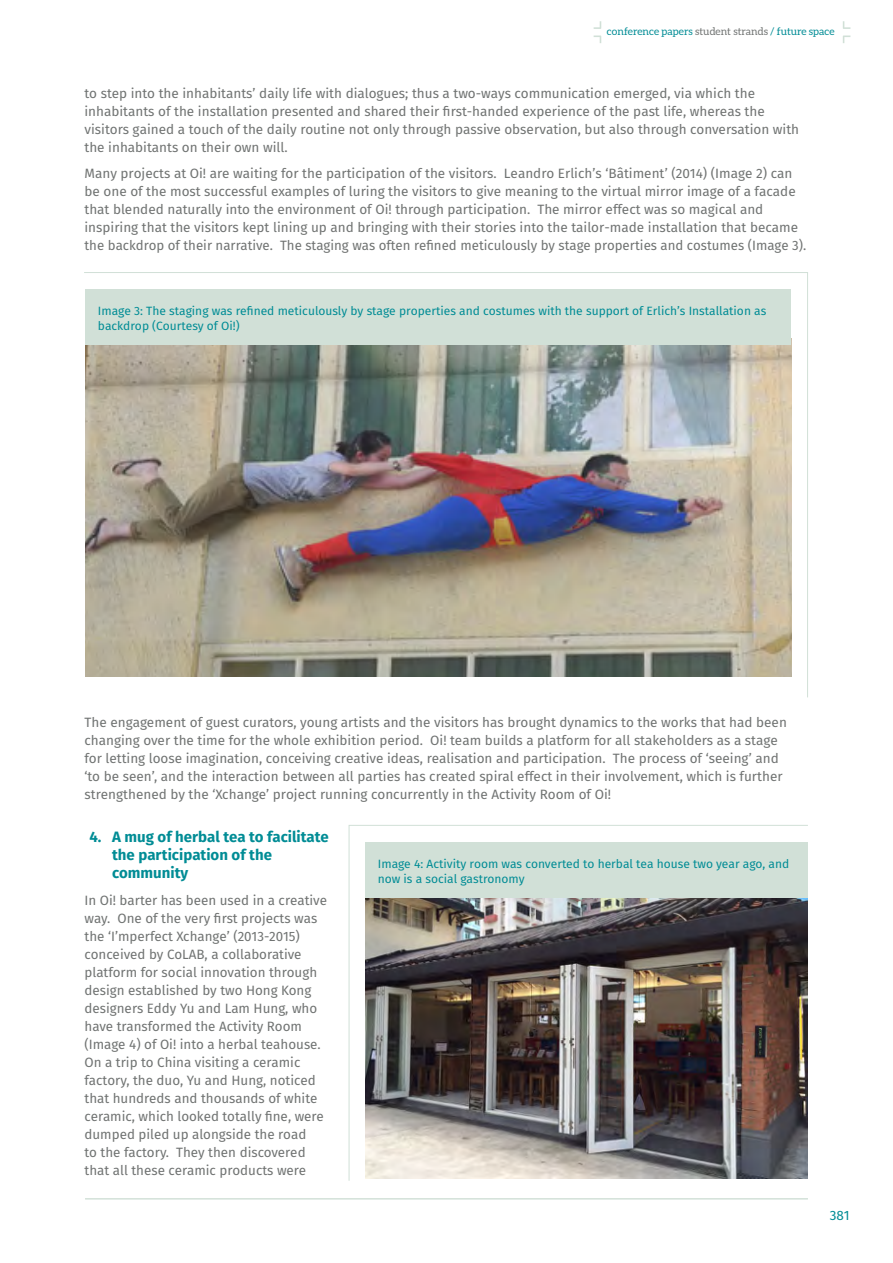
<style>
.page{position:relative;width:893px;height:1263px;background:#fff}
.page>*{position:absolute;margin:0;border:0;box-sizing:border-box;transform-origin:0 0}
.t1{font:700 15px/18px "Fira Sans";color:#008c95}
.t2{font:13.5px/18px "Fira Sans";color:#707372}
.t3{font:13.5px "Fira Sans";color:#008c95}
.t4{font:12px/15px "Fira Sans";color:#008c95}
.t5{font:10.5px "Aleo";color:#008c95}
.s1{color:#707372}
</style>
<div class="page">
<svg style="left:843px;top:21px;width:7px;height:8px"></svg>
<svg style="left:594px;top:36px;width:7px;height:7px"></svg>
<svg style="left:843px;top:36px;width:7px;height:7px"></svg>
<svg style="left:594px;top:21px;width:7px;height:8px"></svg>
<hr style="left:85px;top:1198px;width:723px;height:1px;background:#d1e0d7">
<svg style="left:84px;top:272px;width:724px;height:426px"></svg>
<img style="left:85px;top:344px;width:706px;height:332px">
<div style="left:85px;top:289px;width:706px;height:55px;background:#d1e0d7"></div>
<svg style="left:348px;top:825px;width:460px;height:356px"></svg>
<img style="left:365px;top:897px;width:443px;height:281px">
<div style="left:365px;top:842px;width:443px;height:55px;background:#d1e0d7"></div>
<p class="t5" style="left:607px;top:25px;width:229px">conference papers <span class="s1">student strands</span> / future space</p>
<p class="t2" style="left:85px;top:84px;width:716px">to step into the inhabitants’ daily life with dialogues; thus a two-ways communication emerged, via which the inhabitants of the installation presented and shared their first-handed experience of the past life, whereas the visitors gained a touch of the daily routine not only through passive observation, but also through conversation with the inhabitants on their own will.</p>
<p class="t2" style="left:85px;top:164px;width:723px">Many projects at Oi! are waiting for the participation of the visitors. Leandro Erlich’s ‘Bâtiment’ (2014) (Image 2) can be one of the most successful examples of luring the visitors to give meaning to the virtual mirror image of a facade that blended naturally into the environment of Oi! through participation. The mirror effect was so magical and inspiring that the visitors kept lining up and bringing with their stories into the tailor-made installation that became the backdrop of their narrative. The staging was often refined meticulously by stage properties and costumes (Image 3).</p>
<p class="t4" style="left:98px;top:303px;width:670px">Image 3: The staging was refined meticulously by stage properties and costumes with the support of Erlich’s Installation as backdrop (Courtesy of Oi!)</p>
<p class="t2" style="left:85px;top:713px;width:704px">The engagement of guest curators, young artists and the visitors has brought dynamics to the works that had been changing over the time for the whole exhibition period. Oi! team builds a platform for all stakeholders as a stage for letting loose imagination, conceiving creative ideas, realisation and participation. The process of ‘seeing’ and ‘to be seen’, and the interaction between all parties has created spiral effect in their involvement, which is further strengthened by the ‘Xchange’ project running concurrently in the Activity Room of Oi!</p>
<p class="t1" style="left:112px;top:827px;width:218px;text-indent:-23px">4. A mug of herbal tea to facilitate the participation of the community</p>
<p class="t2" style="left:85px;top:891px;width:244px">In Oi! barter has been used in a creative way. One of the very first projects was the ‘I’mperfect Xchange’ (2013-2015) conceived by CoLAB, a collaborative platform for social innovation through design established by two Hong Kong designers Eddy Yu and Lam Hung, who have transformed the Activity Room (Image 4) of Oi! into a herbal teahouse.<br>On a trip to China visiting a ceramic factory, the duo, Yu and Hung, noticed that hundreds and thousands of white ceramic, which looked totally fine, were dumped piled up alongside the road<br>to the factory. They then discovered that all these ceramic products were</p>
<p class="t4" style="left:378px;top:856px;width:413px">Image 4: Activity room was converted to herbal tea house two year ago, and now is a social gastronomy</p>
<p class="t3" style="left:830px;top:1205px;width:21px">381</p>
</div>
